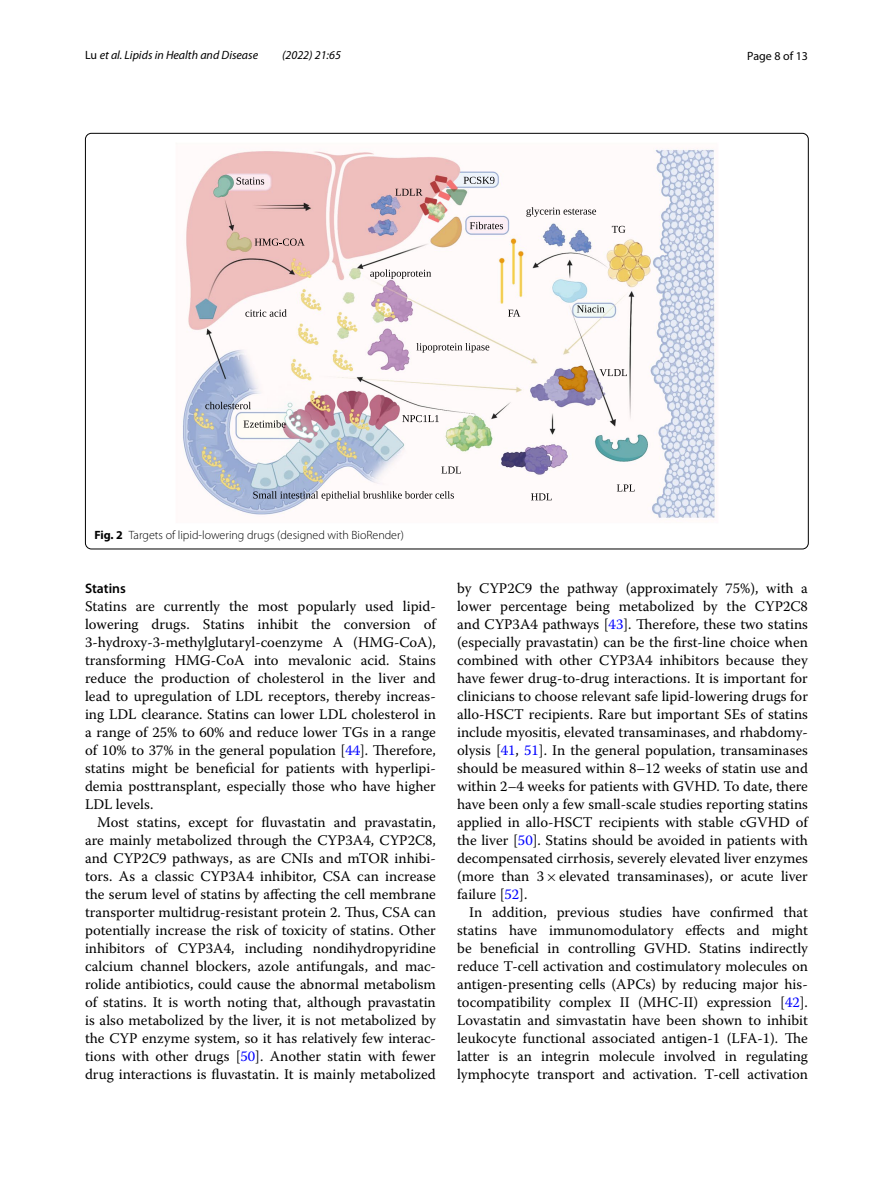
<style>
.page{position:relative;width:893px;height:1187px;background:#fff}
.page>*{position:absolute;margin:0;border:0;box-sizing:border-box;transform-origin:0 0}
.t1{font:14.7px/18px "Warnock Pro";color:#000;text-align:justify}
.t2{font:600 13.8px "Myriad Pro";color:#000}
.t3{font:300 12px "Myriad Pro";color:#000}
.t4{font:italic 12px "Myriad Pro";color:#000}
.t5{font:12px "Myriad Pro";color:#000}
.s1{font-style:normal}
.s2{font-weight:700}
.s3{color:#00f}
.s4{font-family:"MTSY"}
</style>
<div class="page">
<img style="left:182px;top:148px;width:535px;height:372px">
<svg style="left:245px;top:309px;width:42px;height:8px"></svg>
<svg style="left:253px;top:491px;width:201px;height:9px"></svg>
<svg style="left:402px;top:415px;width:37px;height:7px"></svg>
<svg style="left:243px;top:420px;width:43px;height:7px"></svg>
<svg style="left:205px;top:402px;width:46px;height:7px"></svg>
<svg style="left:255px;top:238px;width:50px;height:8px"></svg>
<svg style="left:237px;top:177px;width:27px;height:7px"></svg>
<svg style="left:370px;top:269px;width:61px;height:10px"></svg>
<svg style="left:416px;top:343px;width:73px;height:9px"></svg>
<svg style="left:470px;top:222px;width:33px;height:7px"></svg>
<svg style="left:612px;top:226px;width:13px;height:7px"></svg>
<svg style="left:508px;top:309px;width:12px;height:7px"></svg>
<svg style="left:526px;top:207px;width:70px;height:10px"></svg>
<svg style="left:600px;top:369px;width:27px;height:7px"></svg>
<svg style="left:531px;top:493px;width:21px;height:7px"></svg>
<svg style="left:617px;top:484px;width:18px;height:7px"></svg>
<svg style="left:577px;top:305px;width:28px;height:7px"></svg>
<svg style="left:441px;top:466px;width:20px;height:7px"></svg>
<svg style="left:395px;top:189px;width:27px;height:7px"></svg>
<svg style="left:464px;top:177px;width:30px;height:7px"></svg>
<p class="t4" style="left:85px;top:48px;width:175px"><span class="s1">Lu</span> et al. Lipids in Health and Disease</p>
<p class="t4" style="left:282px;top:48px;width:60px">(2022) 21:65</p>
<p class="t5" style="left:747px;top:48px;width:62px">Page 8 of 13</p>
<p class="t3" style="left:94px;top:528px;width:311px"><span class="s2">Fig. 2</span> Targets of lipid-lowering drugs (designed with BioRender)</p>
<p class="t2" style="left:85px;top:579px;width:42px">Statins</p>
<p class="t1" style="left:85px;top:596px;width:352px">Statins are currently the most popularly used lipid&shy;lowering drugs. Statins inhibit the conversion of 3-hydroxy-3-methylglutaryl-coenzyme A (HMG-CoA), transforming HMG-CoA into mevalonic acid. Stains reduce the production of cholesterol in the liver and lead to upregulation of LDL receptors, thereby increas&shy;ing LDL clearance. Statins can lower LDL cholesterol in a range of 25% to 60% and reduce lower TGs in a range of 10% to 37% in the general population [<span class="s3">44</span>]. Therefore, statins might be beneficial for patients with hyperlipi&shy;demia posttransplant, especially those who have higher LDL levels.</p>
<p class="t1" style="left:85px;top:812px;width:352px;text-indent:12px">Most statins, except for fluvastatin and pravastatin, are mainly metabolized through the CYP3A4, CYP2C8, and CYP2C9 pathways, as are CNIs and mTOR inhibi&shy;tors. As a classic CYP3A4 inhibitor, CSA can increase the serum level of statins by affecting the cell membrane transporter multidrug-resistant protein 2. Thus, CSA can potentially increase the risk of toxicity of statins. Other inhibitors of CYP3A4, including nondihydropyridine calcium channel blockers, azole antifungals, and mac&shy;rolide antibiotics, could cause the abnormal metabolism of statins. It is worth noting that, although pravastatin is also metabolized by the liver, it is not metabolized by the CYP enzyme system, so it has relatively few interac&shy;tions with other drugs [<span class="s3">50</span>]. Another statin with fewer drug interactions is fluvastatin. It is mainly metabolized</p>
<p class="t1" style="left:457px;top:579px;width:352px">by CYP2C9 the pathway (approximately 75%), with a lower percentage being metabolized by the CYP2C8 and CYP3A4 pathways [<span class="s3">43</span>]. Therefore, these two statins (especially pravastatin) can be the first-line choice when combined with other CYP3A4 inhibitors because they have fewer drug-to-drug interactions. It is important for clinicians to choose relevant safe lipid-lowering drugs for allo-HSCT recipients. Rare but important SEs of statins include myositis, elevated transaminases, and rhabdomy&shy;olysis [<span class="s3">41</span>, <span class="s3">51</span>]. In the general population, transaminases should be measured within 8–12 weeks of statin use and within 2–4 weeks for patients with GVHD. To date, there have been only a few small-scale studies reporting statins applied in allo-HSCT recipients with stable cGVHD of the liver [<span class="s3">50</span>]. Statins should be avoided in patients with decompensated cirrhosis, severely elevated liver enzymes (more than 3<span class="s4">×</span>elevated transaminases), or acute liver failure [<span class="s3">52</span>].</p>
<p class="t1" style="left:457px;top:903px;width:352px;text-indent:12px">In addition, previous studies have confirmed that statins have immunomodulatory effects and might be beneficial in controlling GVHD. Statins indirectly reduce T-cell activation and costimulatory molecules on antigen-presenting cells (APCs) by reducing major his&shy;tocompatibility complex II (MHC-II) expression [<span class="s3">42</span>].<br>Lovastatin and simvastatin have been shown to inhibit leukocyte functional associated antigen-1 (LFA-1). The latter is an integrin molecule involved in regulating lymphocyte transport and activation. T-cell activation</p>
</div>
